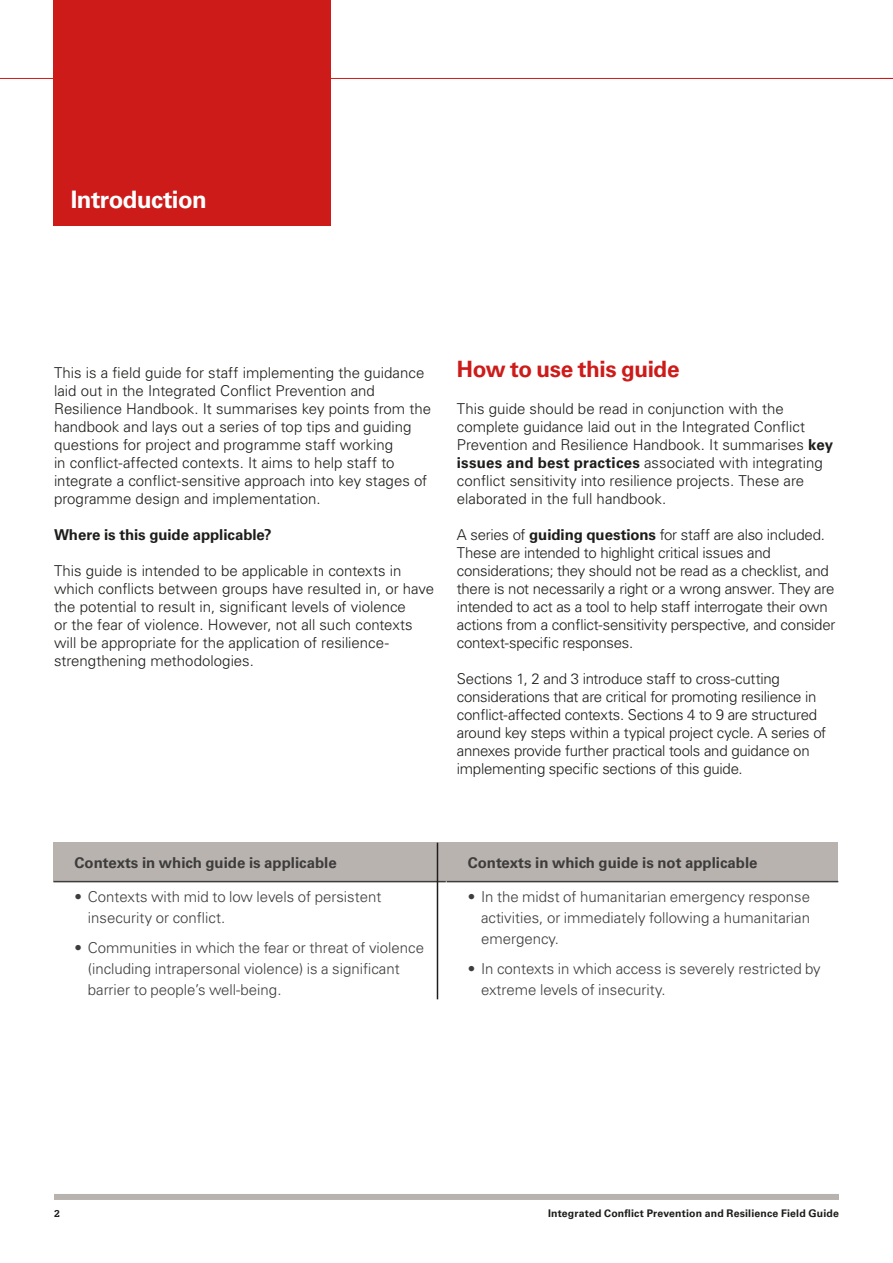
<style>
.page{position:relative;width:893px;height:1263px;background:#fff}
.page>*{position:absolute;margin:0;border:0;box-sizing:border-box;transform-origin:0 0}
.t1{font:700 24px "Univers CA";letter-spacing:-.02em;color:#fff}
.t2{font:700 22.5px "Univers CA";letter-spacing:-.015em;color:#cd1b1a}
.t3{font:300 15px/18px "Univers CA";letter-spacing:-.005em;color:#1d1d1b}
.t4{font:300 15px/21px "Univers CA";color:#3d3d3c}
.t5{font:700 15px "Univers CA";color:#3d3d3c}
.t6{font:700 15px "Univers CA";letter-spacing:-.005em;color:#1d1d1b}
.t7{font:700 10.5px "Univers CA";letter-spacing:.015em;color:#1d1d1b}
.t8{font:700 10.5px "Serifa BT";color:#1d1d1b}
.s1{font-weight:700}
</style>
<div class="page">
<div style="left:54px;top:1194px;width:785px;height:6px;background:#b9b3b0"></div>
<hr style="left:0;top:78px;width:893px;height:1px;background:#cd1b1a">
<div style="left:54px;top:0;width:277px;height:225px;background:#cd1b1a"></div>
<div style="left:53px;top:843px;width:785px;height:38px;background:#b9b3b0"></div>
<hr style="left:53px;top:881px;width:393px;height:1px;background:#3d3d3c">
<hr style="left:446px;top:881px;width:392px;height:1px;background:#3d3d3c">
<hr style="left:437px;top:843px;width:1px;height:156px;background:#1d1d1b">
<h1 class="t1" style="left:71px;top:186px;width:137px">Introduction</h1>
<p class="t3" style="left:54px;top:364px;width:378px">This is a field guide for staff implementing the guidance laid out in the Integrated Conflict Prevention and Resilience Handbook. It summarises key points from the handbook and lays out a series of top tips and guiding questions for project and programme staff working<br>in conflict-affected contexts. It aims to help staff to integrate a conflict-sensitive approach into key stages of programme design and implementation.</p>
<p class="t6" style="left:54px;top:526px;width:219px">Where is this guide applicable?</p>
<p class="t3" style="left:54px;top:562px;width:382px">This guide is intended to be applicable in contexts in which conflicts between groups have resulted in, or have the potential to result in, significant levels of violence<br>or the fear of violence. However, not all such contexts will be appropriate for the application of resilience&shy;strengthening methodologies.</p>
<h2 class="t2" style="left:457px;top:356px;width:224px">How to use this guide</h2>
<p class="t3" style="left:457px;top:400px;width:378px">This guide should be read in conjunction with the complete guidance laid out in the Integrated Conflict Prevention and Resilience Handbook. It summarises <span class="s1">key issues and best practices</span> associated with integrating conflict sensitivity into resilience projects. These are elaborated in the full handbook.</p>
<p class="t3" style="left:457px;top:526px;width:380px">A series of <span class="s1">guiding questions</span> for staff are also included.<br>These are intended to highlight critical issues and considerations; they should not be read as a checklist, and there is not necessarily a right or a wrong answer. They are intended to act as a tool to help staff interrogate their own actions from a conflict-sensitivity perspective, and consider context-specific responses.</p>
<p class="t3" style="left:457px;top:670px;width:371px">Sections 1, 2 and 3 introduce staff to cross-cutting considerations that are critical for promoting resilience in conflict-affected contexts. Sections 4 to 9 are structured around key steps within a typical project cycle. A series of annexes provide further practical tools and guidance on implementing specific sections of this guide.</p>
<p class="t5" style="left:75px;top:854px;width:264px">Contexts in which guide is applicable</p>
<p class="t4" style="left:88px;top:886px;width:295px;text-indent:-13px">• Contexts with mid to low levels of persistent insecurity or conflict.</p>
<p class="t4" style="left:88px;top:937px;width:338px;text-indent:-13px">• Communities in which the fear or threat of violence (including intrapersonal violence) is a significant barrier to people’s well-being.</p>
<p class="t5" style="left:468px;top:854px;width:291px">Contexts in which guide is not applicable</p>
<p class="t4" style="left:481px;top:886px;width:331px;text-align:justify;text-indent:-13px">• In the midst of humanitarian emergency response activities, or immediately following a humanitarian emergency.</p>
<p class="t4" style="left:481px;top:958px;width:341px;text-indent:-13px">• In contexts in which access is severely restricted by extreme levels of insecurity.</p>
<p class="t8" style="left:54px;top:1207px;width:7px">2</p>
<p class="t7" style="left:548px;top:1207px;width:292px">Integrated Conflict Prevention and Resilience Field Guide</p>
</div>
